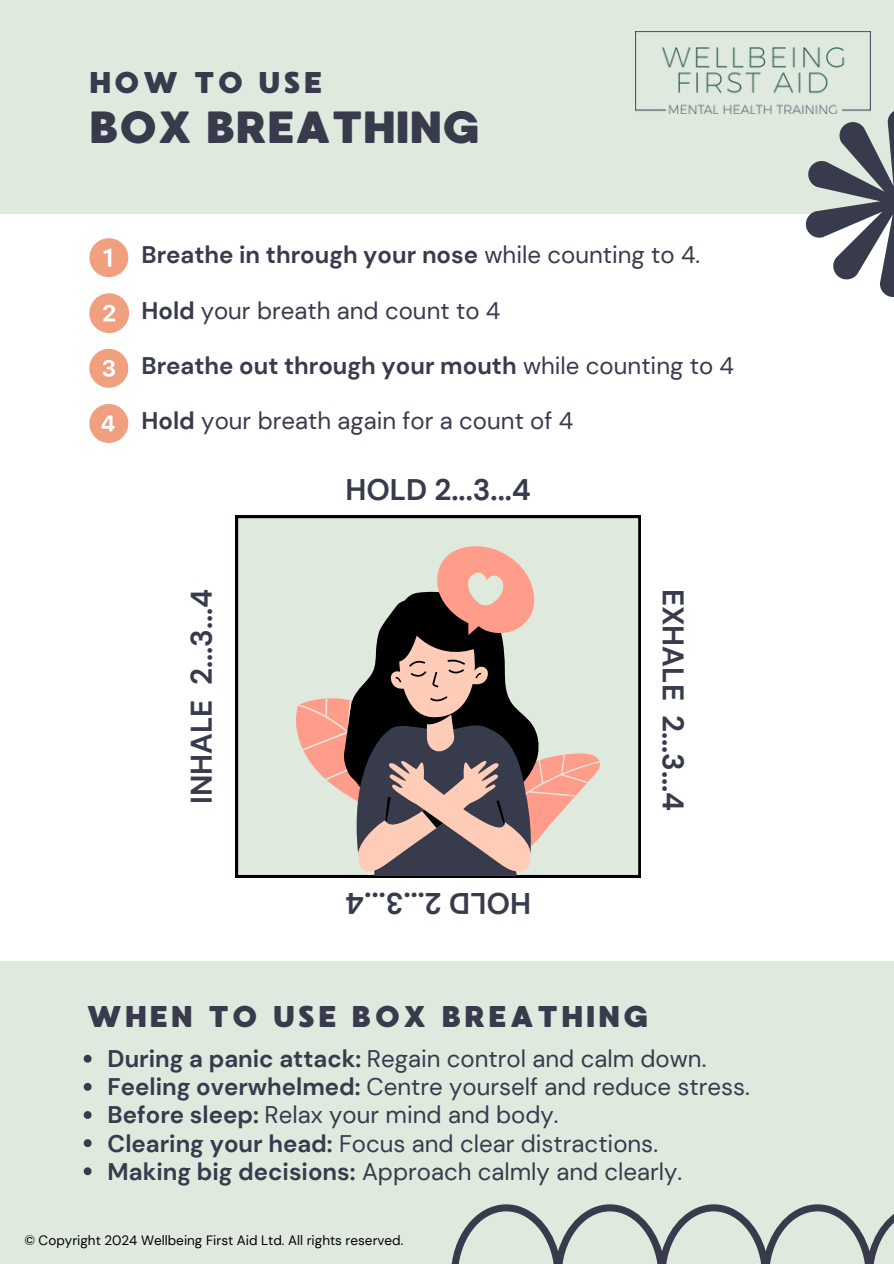
<style>
.page{position:relative;width:894px;height:1264px;background:#fff}
.page>*{position:absolute;margin:0;border:0;box-sizing:border-box;transform-origin:0 0}
.t1{font:45px "MADE Waffle Soft";color:#373b4c}
.t2{font:30px "MADE Waffle Soft";letter-spacing:.1em;color:#373b4c}
.t3{font:700 29.7px "DM Sans";color:#373b4c}
.t4{font:24px "DM Sans";color:#373b4c}
.t5{font:700 24px "DM Sans";color:#373b4c}
.t6{font:13.5px "DM Sans";color:#000}
.s1{font-weight:400}
.s2{font-weight:700}
</style>
<div class="page">
<div style="left:0;top:960px;width:893px;height:303px;background:#dfe9de"></div>
<div style="left:0;top:0;width:893px;height:214px;background:#dfe9de"></div>
<svg style="left:805px;top:109px;width:88px;height:188px"></svg>
<svg style="left:236px;top:516px;width:404px;height:361px;background:#d0d9cf"></svg>
<svg style="left:347px;top:846px;width:190px;height:29px;background:#8b7e80"></svg>
<svg style="left:291px;top:545px;width:309px;height:301px;background:#cabcb4"></svg>
<svg style="left:298px;top:572px;width:301px;height:224px;background:#a5968e"></svg>
<svg style="left:89px;top:238px;width:39px;height:39px"></svg>
<svg style="left:89px;top:293px;width:40px;height:40px"></svg>
<svg style="left:89px;top:404px;width:39px;height:39px"></svg>
<svg style="left:89px;top:349px;width:39px;height:39px"></svg>
<img style="left:635px;top:31px;width:234px;height:82px">
<svg style="left:451px;top:1204px;width:442px;height:59px"></svg>
<svg style="left:84px;top:1054px;width:8px;height:8px"></svg>
<svg style="left:84px;top:1082px;width:8px;height:8px"></svg>
<svg style="left:84px;top:1111px;width:8px;height:7px"></svg>
<svg style="left:84px;top:1139px;width:8px;height:8px"></svg>
<svg style="left:84px;top:1167px;width:8px;height:8px"></svg>
<h2 class="t2" style="left:89px;top:65px;width:234px">HOW TO USE</h2>
<p class="t1" style="left:89px;top:100px;width:391px">BOX BREATHING</p>
<h1 class="t5" style="left:141px;top:239px;width:560px">Breathe in through your nose <span class="s1">while counting to 4.</span></h1>
<p class="t4" style="left:141px;top:295px;width:360px"><span class="s2">Hold</span> your breath and count to 4</p>
<p class="t5" style="left:141px;top:350px;width:594px">Breathe out through your mouth <span class="s1">while counting to 4</span></p>
<h3 class="t4" style="left:141px;top:405px;width:433px"><span class="s2">Hold</span> your breath again for a count of 4</h3>
<h2 class="t3" style="left:345px;top:470px;width:187px">HOLD 2...3...4</h2>
<h2 class="t3" style="left:182px;top:804px;width:217px;rotate:-90deg">INHALE 2...3...4</h2>
<p class="t3" style="left:692px;top:588px;width:224px;rotate:90deg">EXHALE 2...3...4</p>
<h2 class="t3" style="left:531px;top:922px;width:187px;rotate:-180deg">H O DL 4. . .3. . .2</h2>
<h3 class="t2" style="left:86px;top:997px;width:563px">WHEN TO USE BOX BREATHING</h3>
<p class="t4" style="left:108px;top:1043px;width:600px"><span class="s2">During a panic attack:</span> Regain control and calm down.</p>
<h3 class="t4" style="left:108px;top:1071px;width:643px"><span class="s2">Feeling overwhelmed:</span> Centre yourself and reduce stress.</h3>
<p class="t4" style="left:108px;top:1099px;width:452px"><span class="s2">Before sleep:</span> Relax your mind and body.</p>
<h3 class="t4" style="left:108px;top:1127px;width:551px"><span class="s2">Clearing your head:</span> Focus and clear distractions.</h3>
<p class="t4" style="left:108px;top:1155px;width:576px"><span class="s2">Making big decisions:</span> Approach calmly and clearly.</p>
<h2 class="t6" style="left:24px;top:1231px;width:380px">© Copyright 2024 Wellbeing First Aid Ltd. All rights reserved.</h2>
</div>
